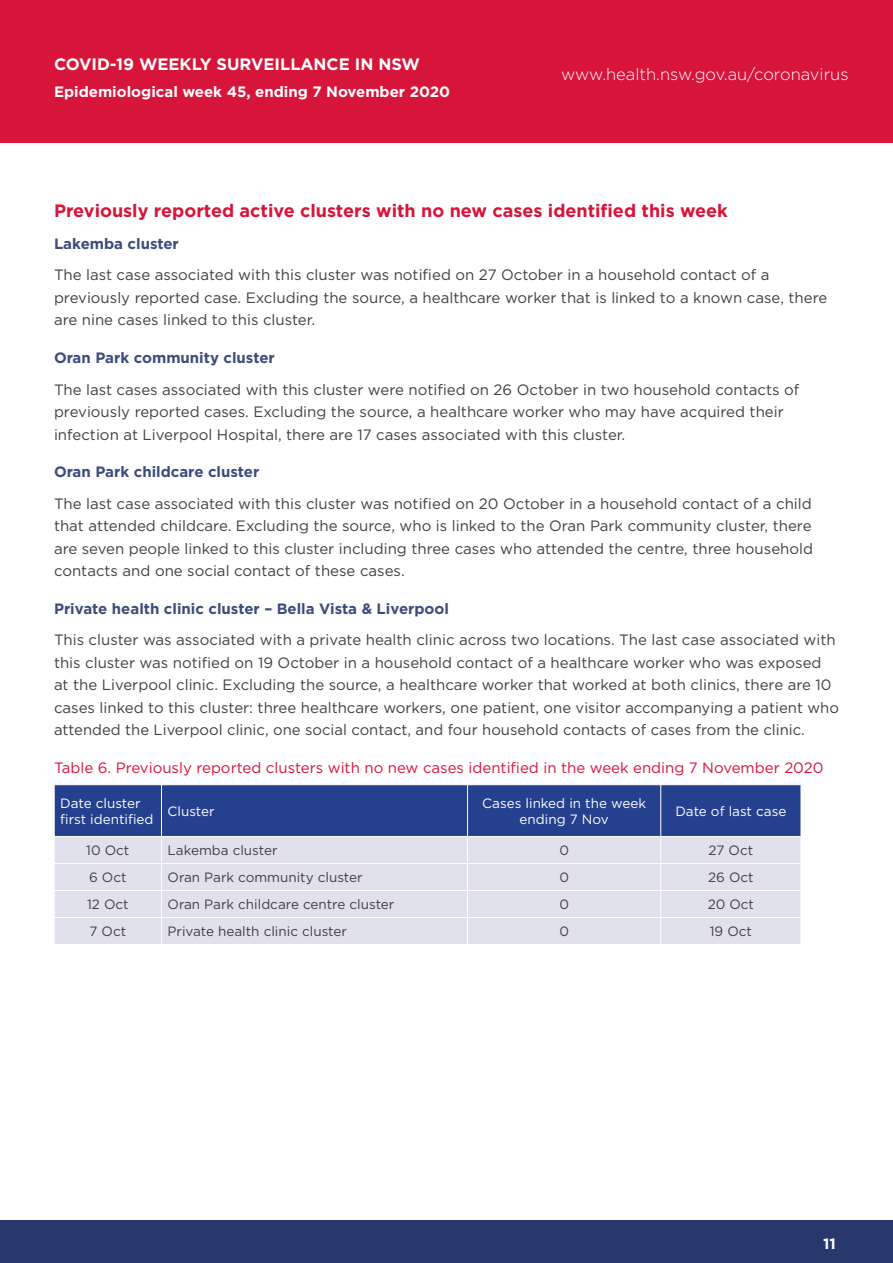
<style>
.page{position:relative;width:893px;height:1263px;background:#fff}
.page>*{position:absolute;margin:0;border:0;box-sizing:border-box;transform-origin:0 0}
.t1{font:700 18px "Gotham";color:#d7153a}
.t2{font:300 16.5px "Gotham";color:#fff}
.t3{font:700 16.5px "Gotham";color:#fff}
.t4{font:15px/22.5px "Gotham";color:#414042}
.t5{font:700 15px "Gotham";color:#3d4c7b}
.t6{font:15px "Gotham";color:#d7153a}
.t7{font:700 15px "Gotham";color:#fff}
.t8{font:13.5px "Gotham";color:#414042}
.t9{font:13.5px/16.5px "Gotham";color:#fff}
</style>
<div class="page">
<div style="left:0;top:0;width:893px;height:143px;background:#d7153a"></div>
<div style="left:0;top:1220px;width:893px;height:43px;background:#28386c"></div>
<svg style="left:55px;top:785px;width:746px;height:159px;background:#a6aecf"></svg>
<hr style="left:161px;top:785px;width:1px;height:51px;background:#fff">
<p class="t3" style="left:54px;top:55px;width:368px">COVID-19 WEEKLY SURVEILLANCE IN NSW</p>
<p class="t7" style="left:54px;top:83px;width:398px">Epidemiological week 45, ending 7 November 2020</p>
<p class="t2" style="left:561px;top:65px;width:289px">www.health.nsw.gov.au/coronavirus</p>
<p class="t1" style="left:54px;top:201px;width:675px">Previously reported active clusters with no new cases identified this week</p>
<p class="t5" style="left:54px;top:235px;width:126px">Lakemba cluster</p>
<p class="t4" style="left:54px;top:264px;width:775px">The last case associated with this cluster was notified on 27 October in a household contact of a previously reported case. Excluding the source, a healthcare worker that is linked to a known case, there are nine cases linked to this cluster.</p>
<p class="t5" style="left:54px;top:349px;width:222px">Oran Park community cluster</p>
<p class="t4" style="left:54px;top:378px;width:747px">The last cases associated with this cluster were notified on 26 October in two household contacts of previously reported cases. Excluding the source, a healthcare worker who may have acquired their infection at Liverpool Hospital, there are 17 cases associated with this cluster.</p>
<p class="t5" style="left:54px;top:463px;width:207px">Oran Park childcare cluster</p>
<p class="t4" style="left:54px;top:492px;width:760px;text-align:justify">The last case associated with this cluster was notified on 20 October in a household contact of a child that attended childcare. Excluding the source, who is linked to the Oran Park community cluster, there are seven people linked to this cluster including three cases who attended the centre, three household contacts and one social contact of these cases.</p>
<p class="t5" style="left:54px;top:599px;width:397px">Private health clinic cluster – Bella Vista &amp; Liverpool</p>
<p class="t4" style="left:54px;top:628px;width:786px">This cluster was associated with a private health clinic across two locations. The last case associated with this cluster was notified on 19 October in a household contact of a healthcare worker who was exposed at the Liverpool clinic. Excluding the source, a healthcare worker that worked at both clinics, there are 10 cases linked to this cluster: three healthcare workers, one patient, one visitor accompanying a patient who attended the Liverpool clinic, one social contact, and four household contacts of cases from the clinic.</p>
<p class="t6" style="left:54px;top:759px;width:771px">Table 6. Previously reported clusters with no new cases identified in the week ending 7 November 2020</p>
<p class="t9" style="left:60px;top:795px;width:95px">Date cluster first identified</p>
<p class="t9" style="left:167px;top:803px;width:49px">Cluster</p>
<p class="t9" style="left:482px;top:795px;width:165px;text-align:center">Cases linked in the week ending 7 Nov</p>
<p class="t9" style="left:675px;top:803px;width:113px">Date of last case</p>
<p class="t8" style="left:86px;top:843px;width:45px">10 Oct</p>
<p class="t8" style="left:167px;top:843px;width:112px">Lakemba cluster</p>
<p class="t8" style="left:559px;top:843px;width:11px">0</p>
<p class="t8" style="left:708px;top:843px;width:46px">27 Oct</p>
<p class="t8" style="left:89px;top:870px;width:39px">6 Oct</p>
<p class="t8" style="left:168px;top:870px;width:197px">Oran Park community cluster</p>
<p class="t8" style="left:559px;top:870px;width:11px">0</p>
<p class="t8" style="left:708px;top:870px;width:47px">26 Oct</p>
<p class="t8" style="left:87px;top:897px;width:43px">12 Oct</p>
<p class="t8" style="left:168px;top:897px;width:228px">Oran Park childcare centre cluster</p>
<p class="t8" style="left:559px;top:897px;width:11px">0</p>
<p class="t8" style="left:708px;top:897px;width:48px">20 Oct</p>
<p class="t8" style="left:89px;top:924px;width:38px">7 Oct</p>
<p class="t8" style="left:168px;top:924px;width:181px">Private health clinic cluster</p>
<p class="t8" style="left:559px;top:924px;width:11px">0</p>
<p class="t8" style="left:710px;top:924px;width:44px">19 Oct</p>
<p class="t7" style="left:823px;top:1235px;width:14px">11</p>
</div>
